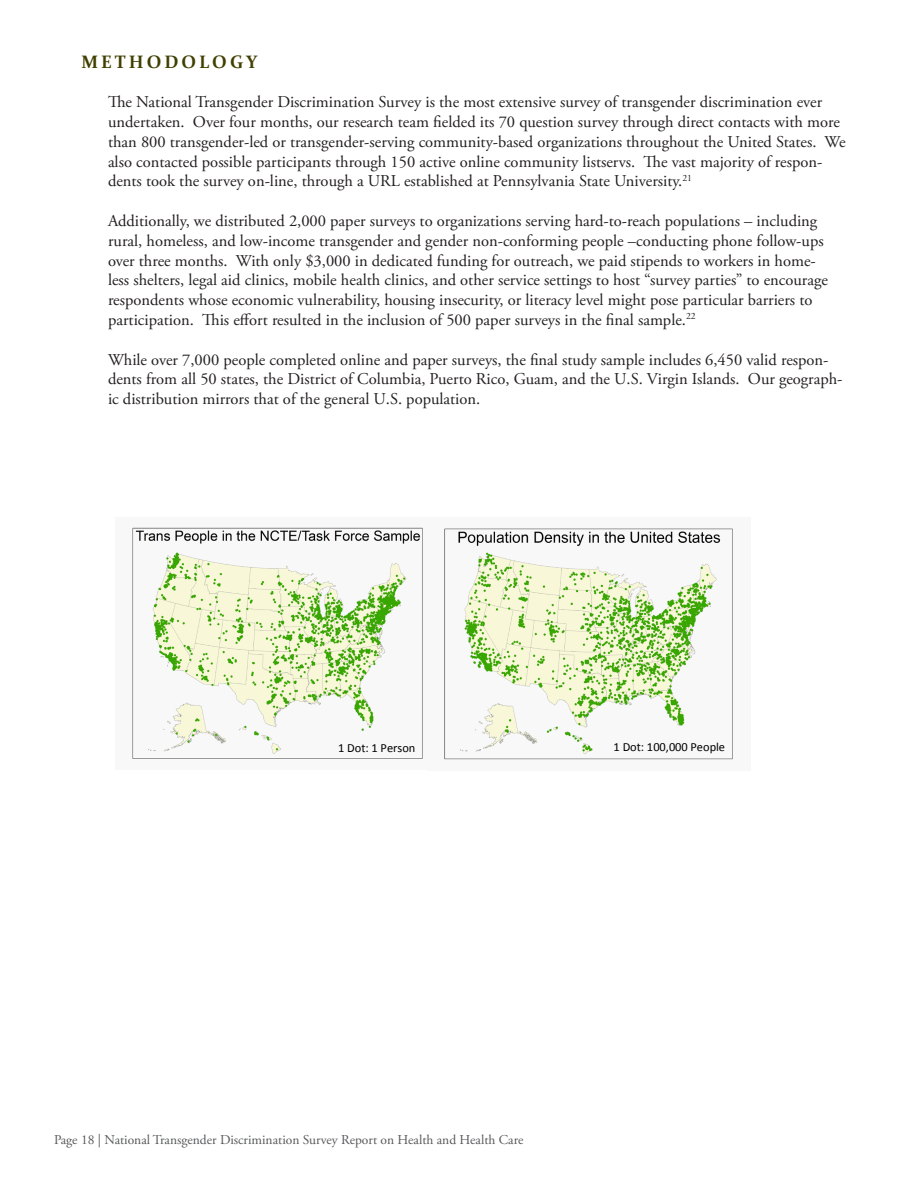
<style>
.page{position:relative;width:918px;height:1188px;background:#fff}
.page>*{position:absolute;margin:0;border:0;box-sizing:border-box;transform-origin:0 0}
.headline_medium{font:700 18px "Constantia";letter-spacing:.16em;color:#403f00}
.body_text{font:16.5px/19.8px "Adobe Garamond Pro";color:#231f20}
.t1{font:13.5px "Adobe Garamond Pro";color:#57585a}
.t2{font:12.45px "Calibri";color:#000}
</style>
<div class="page">
<img style="left:444px;top:528px;width:289px;height:232px">
<img style="left:132px;top:527px;width:291px;height:232px">
<p class="headline_medium" style="left:82px;top:49px;width:177px">METHODOLOGY</p>
<p class="body_text" style="left:108px;top:93px;width:739px">The National Transgender Discrimination Survey is the most extensive survey of transgender discrimination ever undertaken. Over four months, our research team fielded its 70 question survey through direct contacts with more than 800 transgender-led or transgender-serving community-based organizations throughout the United States. We also contacted possible participants through 150 active online community listservs. The vast majority of respon&shy;dents took the survey on-line, through a URL established at Pennsylvania State University.<sup>21</sup></p>
<p class="body_text" style="left:108px;top:211px;width:721px">Additionally, we distributed 2,000 paper surveys to organizations serving hard-to-reach populations – including rural, homeless, and low-income transgender and gender non-conforming people –conducting phone follow-ups over three months. With only $3,000 in dedicated funding for outreach, we paid stipends to workers in home&shy;less shelters, legal aid clinics, mobile health clinics, and other service settings to host “survey parties” to encourage respondents whose economic vulnerability, housing insecurity, or literacy level might pose particular barriers to participation. This effort resulted in the inclusion of 500 paper surveys in the final sample.<sup>22</sup></p>
<p class="body_text" style="left:108px;top:350px;width:736px">While over 7,000 people completed online and paper surveys, the final study sample includes 6,450 valid respon&shy;dents from all 50 states, the District of Columbia, Puerto Rico, Guam, and the U.S. Virgin Islands. Our geograph&shy;ic distribution mirrors that of the general U.S. population.</p>
<p class="t2" style="left:338px;top:740px;width:79px">1 Dot: 1 Person</p>
<p class="t2" style="left:614px;top:740px;width:113px">1 Dot: 100,000 People</p>
<p class="t1" style="left:54px;top:1132px;width:471px">Page 18 | National Transgender Discrimination Survey Report on Health and Health Care</p>
</div>
